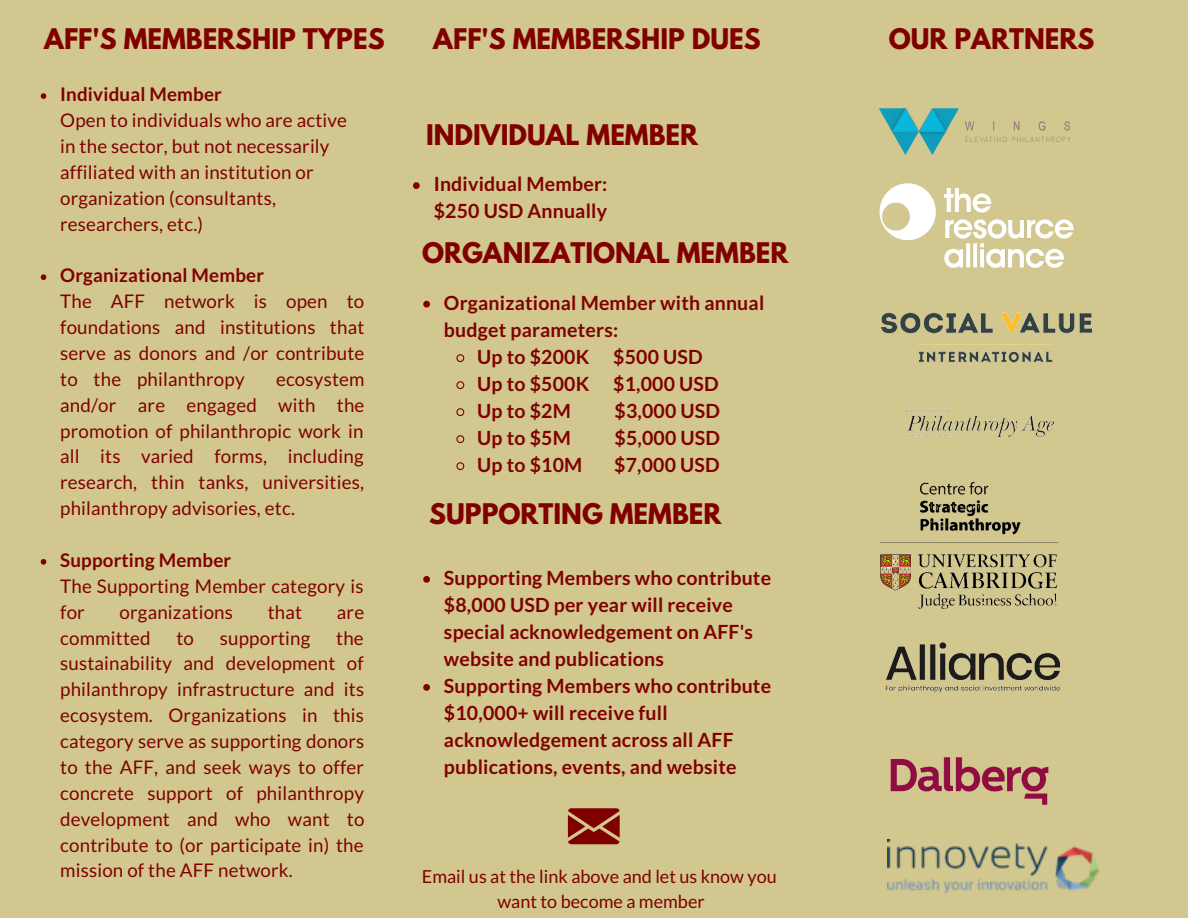
<style>
.page{position:relative;width:1188px;height:918px;background:#d1c78f}
.page>*{position:absolute;margin:0;border:0;box-sizing:border-box;transform-origin:0 0}
.t1{font:700 25.2px "League Spartan";color:#800000}
.t2{font:700 19.5px/27px "Lato";letter-spacing:.01em;color:#800000}
.t3{font:18.75px/25.8px "Lato";letter-spacing:.01em;color:#800000;text-align:justify}
.t4{font:700 18.75px "Lato";letter-spacing:.01em;color:#800000}
.t5{font:18px "Lato";color:#800000}
</style>
<div class="page">
<svg style="left:41px;top:93px;width:5px;height:6px"></svg>
<svg style="left:41px;top:274px;width:5px;height:6px"></svg>
<svg style="left:41px;top:559px;width:5px;height:6px"></svg>
<img style="left:879px;top:108px;width:192px;height:47px">
<img style="left:879px;top:183px;width:195px;height:85px">
<img style="left:882px;top:312px;width:209px;height:51px">
<img style="left:906px;top:409px;width:148px;height:74px">
<img style="left:880px;top:483px;width:178px;height:126px">
<img style="left:885px;top:642px;width:176px;height:51px">
<img style="left:890px;top:757px;width:159px;height:48px">
<img style="left:887px;top:840px;width:212px;height:53px">
<svg style="left:568px;top:808px;width:52px;height:36px;background:#90281d"></svg>
<svg style="left:423px;top:301px;width:7px;height:7px"></svg>
<svg style="left:456px;top:354px;width:9px;height:9px"></svg>
<svg style="left:456px;top:381px;width:9px;height:9px"></svg>
<svg style="left:456px;top:408px;width:9px;height:9px"></svg>
<svg style="left:456px;top:435px;width:9px;height:9px"></svg>
<svg style="left:456px;top:462px;width:9px;height:9px"></svg>
<svg style="left:423px;top:576px;width:7px;height:7px"></svg>
<svg style="left:423px;top:684px;width:7px;height:7px"></svg>
<svg style="left:413px;top:182px;width:7px;height:7px"></svg>
<p class="t1" style="left:44px;top:27px;width:342px">AFF'S MEMBERSHIP TYPES</p>
<p class="t4" style="left:60px;top:83px;width:163px">Individual Member</p>
<p class="t3" style="left:60px;top:107px;width:288px;text-align:left">Open to individuals who are active in the sector, but not necessarily affiliated with an institution or organization (consultants, researchers, etc.)</p>
<p class="t4" style="left:60px;top:264px;width:205px">Organizational Member</p>
<p class="t3" style="left:60px;top:288px;width:306px">The AFF network is open to foundations and institutions that serve as donors and /or contribute to the philanthropy</p>
<p class="t3" style="left:60px;top:366px;width:306px;text-indent:216px">ecosystem and/or are engaged with the promotion of philanthropic work in all its varied forms, including research, thin tanks, universities, philanthropy advisories, etc.</p>
<p class="t4" style="left:60px;top:548px;width:173px">Supporting Member</p>
<p class="t3" style="left:60px;top:573px;width:305px">The Supporting Member category is for</p>
<p class="t3" style="left:120px;top:598px;width:115px">organizations</p>
<p class="t3" style="left:268px;top:598px;width:36px">that</p>
<p class="t3" style="left:337px;top:598px;width:29px">are</p>
<p class="t3" style="left:60px;top:624px;width:92px">committed</p>
<p class="t3" style="left:176px;top:624px;width:19px">to</p>
<p class="t3" style="left:220px;top:624px;width:92px">supporting</p>
<p class="t3" style="left:60px;top:624px;width:306px;text-indent:276px">the sustainability and development of philanthropy infrastructure and its ecosystem. Organizations in this category serve as supporting donors to the AFF, and seek ways to offer concrete support of philanthropy development and who want to contribute to (or participate in) the mission of the AFF network.</p>
<p class="t1" style="left:433px;top:27px;width:329px">AFF'S MEMBERSHIP DUES</p>
<p class="t1" style="left:889px;top:27px;width:207px">OUR PARTNERS</p>
<p class="t1" style="left:426px;top:122px;width:274px">INDIVIDUAL MEMBER</p>
<p class="t2" style="left:434px;top:170px;width:175px">Individual Member:</p>
<p class="t2" style="left:434px;top:197px;width:175px">$250 USD Annually</p>
<p class="t1" style="left:422px;top:241px;width:368px">ORGANIZATIONAL MEMBER</p>
<p class="t2" style="left:444px;top:289px;width:322px">Organizational Member with annual budget parameters:</p>
<p class="t2" style="left:477px;top:343px;width:227px">Up to $200K $500 USD</p>
<p class="t2" style="left:477px;top:370px;width:243px">Up to $500K $1,000 USD</p>
<p class="t2" style="left:477px;top:397px;width:95px">Up to $2M</p>
<p class="t2" style="left:615px;top:397px;width:107px">$3,000 USD</p>
<p class="t2" style="left:477px;top:424px;width:95px">Up to $5M</p>
<p class="t2" style="left:615px;top:424px;width:107px">$5,000 USD</p>
<p class="t2" style="left:477px;top:451px;width:107px">Up to $10M</p>
<p class="t2" style="left:614px;top:451px;width:107px">$7,000 USD</p>
<p class="t1" style="left:429px;top:501px;width:294px">SUPPORTING MEMBER</p>
<p class="t2" style="left:444px;top:564px;width:329px">Supporting Members who contribute $8,000 USD per year will receive special acknowledgement on AFF's website and publications</p>
<p class="t2" style="left:444px;top:672px;width:329px">Supporting Members who contribute $10,000+ will receive full acknowledgement across all AFF publications, events, and website</p>
<p class="t5" style="left:422px;top:865px;width:356px">Email us at the link above and let us know you</p>
<p class="t5" style="left:497px;top:890px;width:209px">want to become a member</p>
</div>
